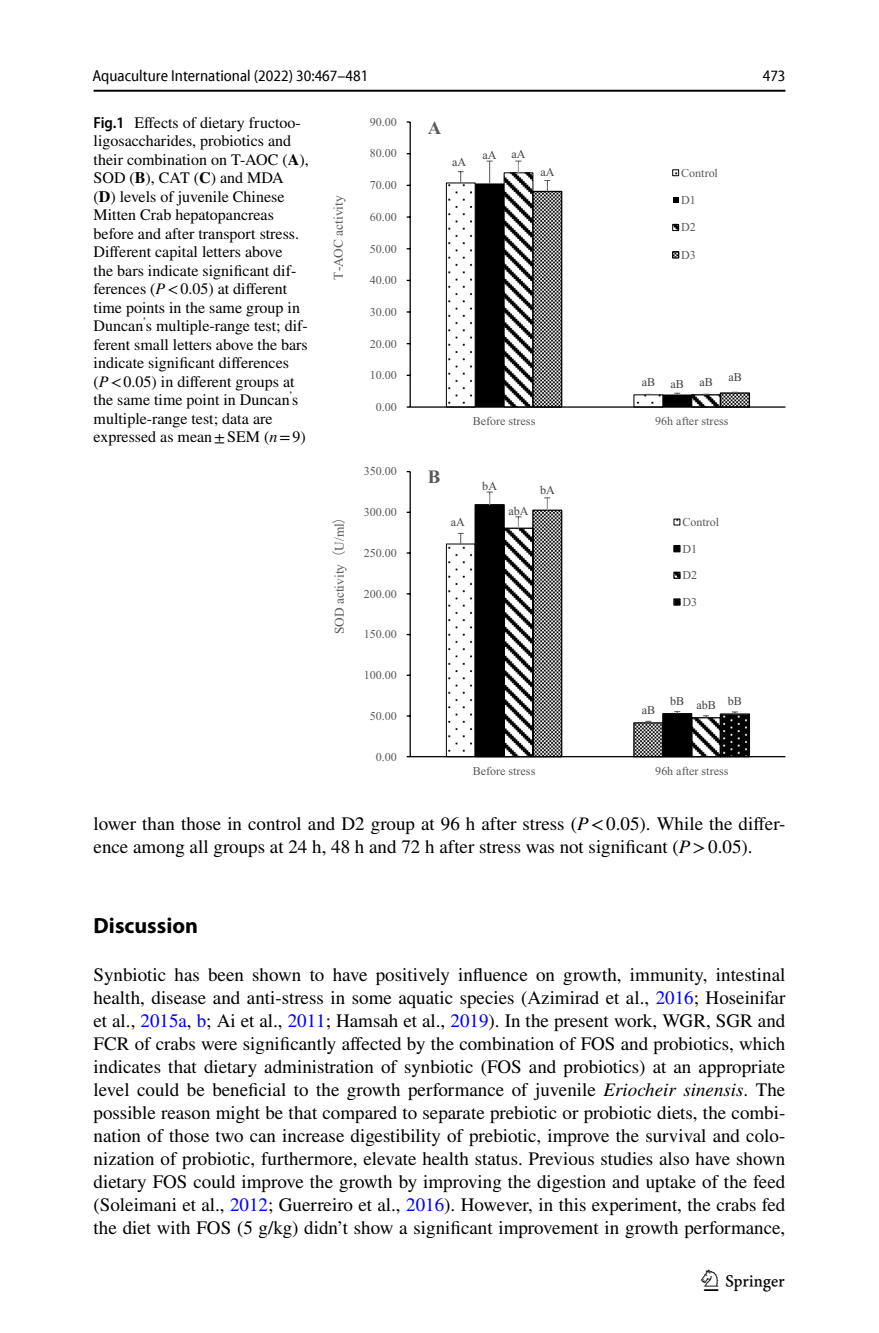
<style>
.page{position:relative;width:879px;height:1333px;background:#fff}
.page>*{position:absolute;margin:0;border:0;box-sizing:border-box;transform-origin:0 0}
.t1{font:30px "Springnew Regular 5";color:#000}
.t2{font:700 22px "Myriad Pro";color:#000}
.t3{font:19px/23px "STIX";color:#000}
.t4{font:700 18.8px "Times New Roman";color:#595959}
.t5{font:16px/18.4px "STIX";color:#000}
.t6{font:semi-condensed 16px "Myriad Pro Unic";color:#000}
.t7{font:13.4px "Times New Roman";color:#595959}
.t8{font:12px "Times New Roman";color:#595959}
.t9{font:12px "Times New Roman";letter-spacing:-.005em;color:#404040}
.s1{font-family:"Myriad Pro";font-weight:600;font-stretch:semi-condensed}
.s2{font-weight:700}
.s3{font-style:italic}
.s4{font-family:"Koz Go Pr 6 N Regular 90 msp RKSJ H"}
.s5{color:#00f}
</style>
<div class="page">
<hr style="left:94px;top:90px;width:691px;height:2px;background:#000">
<svg style="left:445px;top:182px;width:89px;height:226px"></svg>
<svg style="left:475px;top:183px;width:59px;height:223px;fill:#000"></svg>
<div style="left:504px;top:172px;width:29px;height:235px;border:1px solid #000"></div>
<svg style="left:531px;top:190px;width:219px;height:218px"></svg>
<svg style="left:458px;top:171px;width:6px;height:12px"></svg>
<svg style="left:486px;top:161px;width:7px;height:22px"></svg>
<svg style="left:703px;top:393px;width:6px;height:2px"></svg>
<svg style="left:544px;top:180px;width:6px;height:11px"></svg>
<hr style="left:409px;top:122px;width:2px;height:285px;background:#000">
<hr style="left:410px;top:406px;width:375px;height:1px;background:#000">
<svg style="left:515px;top:161px;width:6px;height:12px"></svg>
<div style="left:672px;top:169px;width:7px;height:7px;border:1px solid #000"></div>
<svg style="left:672px;top:197px;width:6px;height:6px"></svg>
<div style="left:672px;top:224px;width:7px;height:7px;border:1px solid #000"></div>
<div style="left:672px;top:251px;width:7px;height:7px;border:1px solid #000"></div>
<div style="left:446px;top:543px;width:30px;height:214px;border:1px solid #000"></div>
<svg style="left:474px;top:504px;width:276px;height:254px"></svg>
<svg style="left:458px;top:533px;width:6px;height:11px"></svg>
<svg style="left:645px;top:720px;width:6px;height:3px"></svg>
<svg style="left:674px;top:711px;width:6px;height:2px"></svg>
<svg style="left:703px;top:715px;width:6px;height:2px"></svg>
<svg style="left:732px;top:711px;width:6px;height:3px"></svg>
<hr style="left:409px;top:471px;width:2px;height:285px;background:#000">
<hr style="left:410px;top:756px;width:375px;height:1px;background:#000">
<svg style="left:486px;top:491px;width:7px;height:13px"></svg>
<svg style="left:515px;top:516px;width:6px;height:12px"></svg>
<svg style="left:544px;top:497px;width:6px;height:13px"></svg>
<div style="left:673px;top:545px;width:7px;height:7px;background:#000;border:1px solid #000"></div>
<div style="left:673px;top:571px;width:7px;height:8px;border:1px solid #000"></div>
<div style="left:673px;top:598px;width:7px;height:7px;border:1px solid #000"></div>
<p class="t6" style="left:92px;top:69px;width:277px">Aquaculture International (2022) 30:467–481</p>
<p class="t6" style="left:763px;top:69px;width:24px">473</p>
<p class="t5" style="left:94px;top:114px;width:217px"><span class="s1">Fig.1</span> Effects of dietary fructoo&shy;ligosaccharides, probiotics and their combination on T-AOC (<span class="s2">A</span>),<br>SOD (<span class="s2">B</span>), CAT (<span class="s2">C</span>) and MDA (<span class="s2">D</span>) levels of juvenile Chinese<br>Mitten Crab hepatopancreas before and after transport stress.<br>Different capital letters above<br>the bars indicate significant dif&shy;ferences (<span class="s3">P</span>&lt;0.05) at different time points in the same group in<br>Duncan<sup>’</sup>s multiple-range test; dif&shy;ferent small letters above the bars indicate significant differences (<span class="s3">P</span>&lt;0.05) in different groups at the same time point in Duncan<sup>’</sup>s multiple-range test; data are expressed as mean±SEM (<span class="s3">n</span>=9)</p>
<p class="t7" style="left:333px;top:280px;width:86px;rotate:-90deg">T-AOC activity</p>
<p class="t8" style="left:370px;top:117px;width:29px">90.00</p>
<p class="t8" style="left:370px;top:149px;width:29px">80.00</p>
<p class="t8" style="left:370px;top:181px;width:29px">70.00</p>
<p class="t8" style="left:370px;top:212px;width:29px">60.00</p>
<p class="t8" style="left:370px;top:244px;width:29px">50.00</p>
<p class="t8" style="left:370px;top:276px;width:29px">40.00</p>
<p class="t8" style="left:370px;top:307px;width:29px">30.00</p>
<p class="t8" style="left:370px;top:339px;width:29px">20.00</p>
<p class="t8" style="left:370px;top:371px;width:29px">10.00</p>
<p class="t8" style="left:376px;top:402px;width:23px">0.00</p>
<p class="t7" style="left:334px;top:634px;width:125px;rotate:-90deg">SOD activity<span class="s4">（</span>U/ml<span class="s4">）</span></p>
<p class="t8" style="left:364px;top:467px;width:35px">350.00</p>
<p class="t8" style="left:364px;top:508px;width:35px">300.00</p>
<p class="t8" style="left:364px;top:548px;width:35px">250.00</p>
<p class="t8" style="left:364px;top:589px;width:35px">200.00</p>
<p class="t8" style="left:364px;top:630px;width:35px">150.00</p>
<p class="t8" style="left:364px;top:670px;width:35px">100.00</p>
<p class="t8" style="left:370px;top:711px;width:29px">50.00</p>
<p class="t8" style="left:376px;top:752px;width:23px">0.00</p>
<p class="t4" style="left:428px;top:114px;width:15px">A</p>
<p class="t9" style="left:452px;top:158px;width:16px">aA</p>
<p class="t9" style="left:483px;top:151px;width:16px">aA</p>
<p class="t9" style="left:511px;top:149px;width:16px">aA</p>
<p class="t9" style="left:540px;top:168px;width:16px">aA</p>
<p class="t8" style="left:681px;top:168px;width:38px">Control</p>
<p class="t8" style="left:681px;top:196px;width:16px">D1</p>
<p class="t8" style="left:681px;top:223px;width:16px">D2</p>
<p class="t8" style="left:681px;top:250px;width:16px">D3</p>
<p class="t9" style="left:642px;top:378px;width:15px">aB</p>
<p class="t9" style="left:670px;top:379px;width:15px">aB</p>
<p class="t9" style="left:699px;top:378px;width:15px">aB</p>
<p class="t9" style="left:728px;top:373px;width:15px">aB</p>
<p class="t8" style="left:473px;top:417px;width:64px">Before stress</p>
<p class="t8" style="left:655px;top:417px;width:75px">96h after stress</p>
<p class="t4" style="left:428px;top:463px;width:14px">B</p>
<p class="t9" style="left:451px;top:517px;width:16px">aA</p>
<p class="t9" style="left:482px;top:481px;width:16px">bA</p>
<p class="t9" style="left:508px;top:506px;width:22px">abA</p>
<p class="t9" style="left:540px;top:485px;width:16px">bA</p>
<p class="t8" style="left:682px;top:517px;width:38px">Control</p>
<p class="t8" style="left:682px;top:544px;width:16px">D1</p>
<p class="t8" style="left:682px;top:571px;width:16px">D2</p>
<p class="t8" style="left:682px;top:597px;width:16px">D3</p>
<p class="t9" style="left:642px;top:706px;width:15px">aB</p>
<p class="t9" style="left:670px;top:697px;width:16px">bB</p>
<p class="t9" style="left:696px;top:701px;width:21px">abB</p>
<p class="t9" style="left:728px;top:697px;width:16px">bB</p>
<p class="t8" style="left:473px;top:766px;width:64px">Before stress</p>
<p class="t8" style="left:655px;top:766px;width:75px">96h after stress</p>
<p class="t3" style="left:94px;top:813px;width:693px">lower than those in control and D2 group at 96 h after stress (<span class="s3">P</span>&lt;0.05). While the differ&shy;ence among all groups at 24 h, 48 h and 72 h after stress was not significant (<span class="s3">P</span>&gt;0.05).</p>
<p class="t2" style="left:94px;top:911px;width:106px">Discussion</p>
<p class="t3" style="left:94px;top:963px;width:693px;text-align:justify">Synbiotic has been shown to have positively influence on growth, immunity, intestinal health, disease and anti-stress in some aquatic species (Azimirad et al., <span class="s5">2016</span>; Hoseinifar et al., <span class="s5">2015a</span>, <span class="s5">b</span>; Ai et al., <span class="s5">2011</span>; Hamsah et al., <span class="s5">2019</span>). In the present work, WGR, SGR and FCR of crabs were significantly affected by the combination of FOS and probiotics, which indicates that dietary administration of synbiotic (FOS and probiotics) at an appropriate level could be beneficial to the growth performance of juvenile <span class="s3">Eriocheir sinensis</span>. The possible reason might be that compared to separate prebiotic or probiotic diets, the combi&shy;nation of those two can increase digestibility of prebiotic, improve the survival and colo&shy;nization of probiotic, furthermore, elevate health status. Previous studies also have shown dietary FOS could improve the growth by improving the digestion and uptake of the feed (Soleimani et al., <span class="s5">2012</span>; Guerreiro et al., <span class="s5">2016</span>). However, in this experiment, the crabs fed the diet with FOS (5 g/kg) didn’t show a significant improvement in growth performance,</p>
<h1 class="t1" style="left:704px;top:1269px;width:83px">1 3</h1>
</div>
